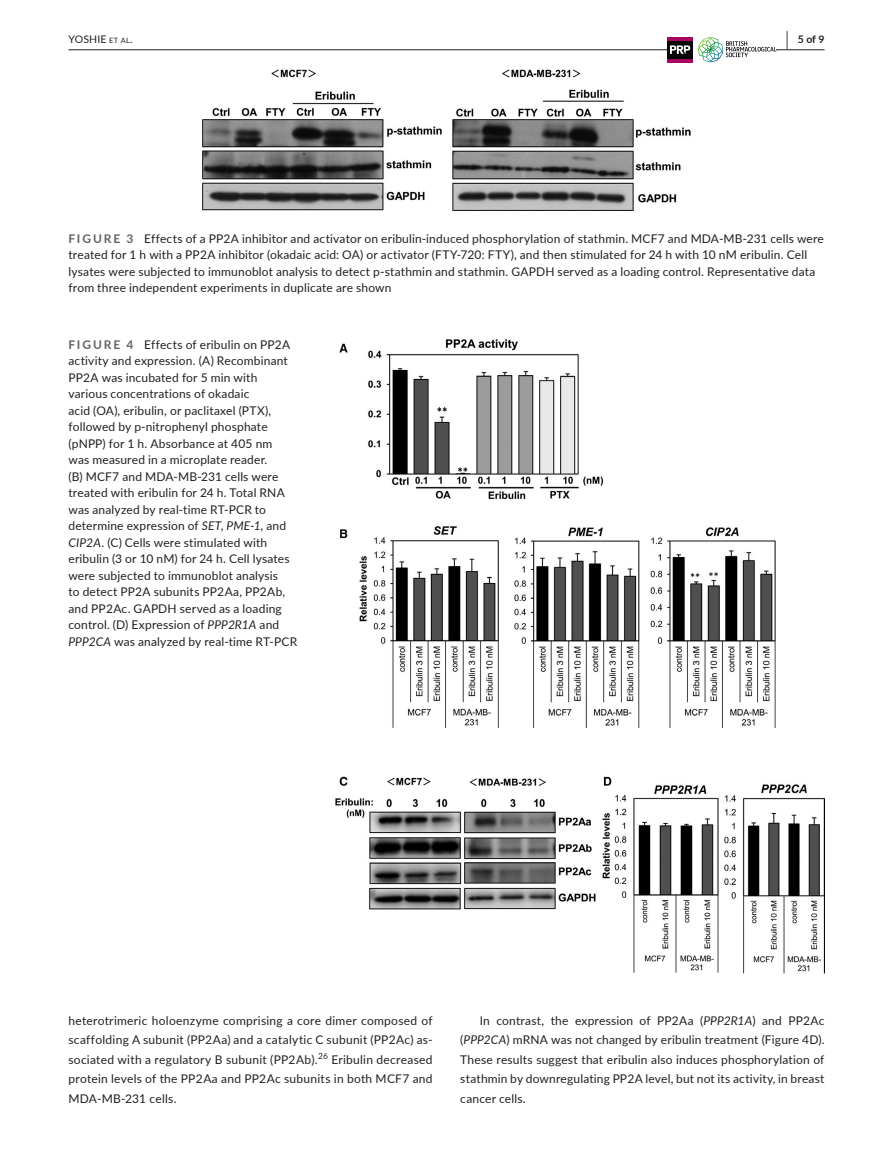
<style>
.page{position:relative;width:893px;height:1174px;background:#fff}
.page>*{position:absolute;margin:0;border:0;box-sizing:border-box;transform-origin:0 0}
.t1{font:12px/16.5px "Lato";letter-spacing:.015em;color:#231f20;text-align:justify}
.t2{font:10.5px "Lato";letter-spacing:.015em;color:#231f20}
.t3{font:700 10.5px "Lato";color:#231f20}
.s1{font-size:7.35px}
.s2{font-size:19.5px}
.s3{font-weight:700;color:#636366}
.s4{font-style:italic}
</style>
<div class="page">
<hr style="left:68px;top:49px;width:756px;height:1px;background:#231f20">
<div style="left:667px;top:37px;width:109px;height:25px;background:#fff"></div>
<div style="left:667px;top:37px;width:26px;height:25px;background:#070606"></div>
<hr style="left:667px;top:37px;width:26px;height:3px;background:#a60660">
<hr style="left:667px;top:59px;width:26px;height:3px;background:#a60660">
<svg style="left:670px;top:45px;width:20px;height:9px"></svg>
<svg style="left:698px;top:37px;width:78px;height:25px"></svg>
<img style="left:202px;top:69px;width:489px;height:141px">
<img style="left:336px;top:339px;width:488px;height:634px">
<p class="t2" style="left:68px;top:31px;width:66px">YOSHIE <span class="s1">et al</span>.</p>
<p class="t3" style="left:786px;top:31px;width:40px"><span class="s2">|</span> 5 of 9</p>
<p class="t1" style="left:68px;top:230px;width:757px;text-align:left"><span class="s3">FIGURE 3</span> Effects of a PP2A inhibitor and activator on eribulin-induced phosphorylation of stathmin. MCF7 and MDA-MB-231 cells were treated for 1 h with a PP2A inhibitor (okadaic acid: OA) or activator (FTY-720: FTY), and then stimulated for 24 h with 10 nM eribulin. Cell lysates were subjected to immunoblot analysis to detect p-stathmin and stathmin. GAPDH served as a loading control. Representative data from three independent experiments in duplicate are shown</p>
<p class="t1" style="left:68px;top:336px;width:230px;text-align:left"><span class="s3">FIGURE 4</span> Effects of eribulin on PP2A activity and expression. (A) Recombinant PP2A was incubated for 5 min with various concentrations of okadaic<br>acid (OA), eribulin, or paclitaxel (PTX), followed by p-nitrophenyl phosphate (pNPP) for 1 h. Absorbance at 405 nm<br>was measured in a microplate reader.<br>(B) MCF7 and MDA-MB-231 cells were treated with eribulin for 24 h. Total RNA was analyzed by real-time RT-PCR to determine expression of <span class="s4">SET</span>, <span class="s4">PME</span>-<span class="s4">1</span>, and <span class="s4">CIP2A</span>. (C) Cells were stimulated with eribulin (3 or 10 nM) for 24 h. Cell lysates were subjected to immunoblot analysis<br>to detect PP2A subunits PP2Aa, PP2Ab, and PP2Ac. GAPDH served as a loading control. (D) Expression of <span class="s4">PPP2R1A</span> and <span class="s4">PPP2CA</span> was analyzed by real-time RT-PCR</p>
<p class="t1" style="left:68px;top:1010px;width:366px;line-height:19.5px">heterotrimeric holoenzyme comprising a core dimer composed of scaffolding A subunit (PP2Aa) and a catalytic C subunit (PP2Ac) as&shy;sociated with a regulatory B subunit (PP2Ab).<sup>26</sup> Eribulin decreased protein levels of the PP2Aa and PP2Ac subunits in both MCF7 and MDA-MB-231 cells.</p>
<p class="t1" style="left:460px;top:1010px;width:366px;line-height:19.5px;text-indent:19px">In contrast, the expression of PP2Aa (<span class="s4">PPP2R1A</span>) and PP2Ac (<span class="s4">PPP2CA</span>) mRNA was not changed by eribulin treatment (Figure 4D).<br>These results suggest that eribulin also induces phosphorylation of stathmin by downregulating PP2A level, but not its activity, in breast cancer cells.</p>
</div>
